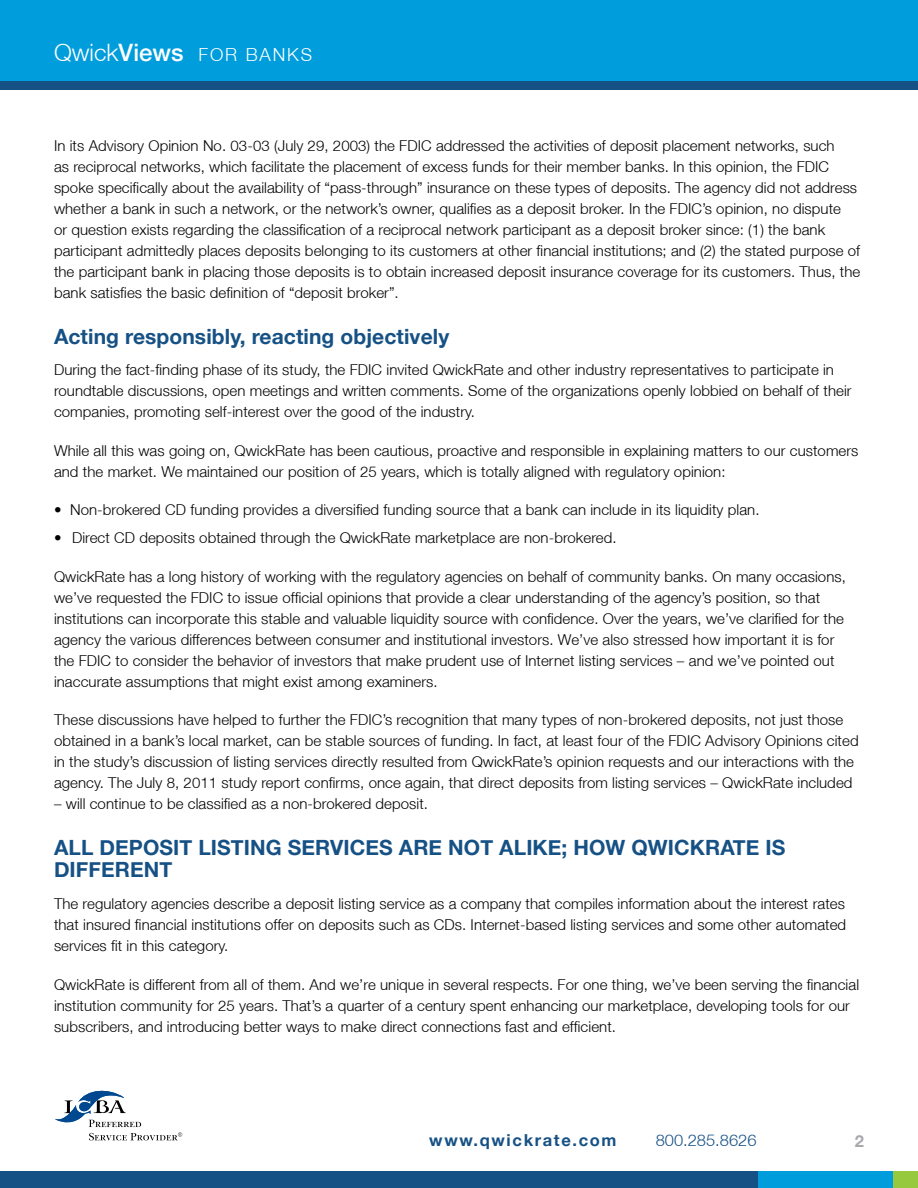
<style>
.page{position:relative;width:918px;height:1188px;background:#fff}
.page>*{position:absolute;margin:0;border:0;box-sizing:border-box;transform-origin:0 0}
.t1{font:700 21px/22.5px "Helvetica Neue";letter-spacing:.005em;color:#165185}
.t2{font:300 18px "Helvetica Neue LT";letter-spacing:.1em;color:#fff}
.t3{font:700 16.5px "Helvetica Neue";letter-spacing:.1em;color:#165185}
.t4{font:300 16.5px "Helvetica Neue LT";color:#165185}
.t5{font:700 16.5px "Helvetica Neue";color:#a7a9ac}
.t6{font:300 15px/21px "Helvetica Neue LT";letter-spacing:.005em;color:#000}
.s1{font-size:24px}
.s2{font-weight:500;font-size:24px}
</style>
<div class="page">
<svg style="left:55px;top:1091px;width:127px;height:49px"></svg>
<div style="left:757px;top:1172px;width:136px;height:16px;background:#009ddc"></div>
<div style="left:893px;top:1172px;width:25px;height:16px;background:#96c93d"></div>
<div style="left:0;top:1172px;width:757px;height:16px;background:#165185"></div>
<div style="left:0;top:0;width:918px;height:86px;background:#009ddc"></div>
<div style="left:0;top:82px;width:918px;height:8px;background:#165185"></div>
<p class="t2" style="left:54px;top:44px;width:260px"><span class="s1">Qwick</span><span class="s2">Views</span> FOR BANKS</p>
<p class="t6" style="left:54px;top:135px;width:808px">In its Advisory Opinion No. 03-03 (July 29, 2003) the FDIC addressed the activities of deposit placement networks, such<br>as reciprocal networks, which facilitate the placement of excess funds for their member banks. In this opinion, the FDIC spoke specifically about the availability of “pass-through” insurance on these types of deposits. The agency did not address whether a bank in such a network, or the network’s owner, qualifies as a deposit broker. In the FDIC’s opinion, no dispute<br>or question exists regarding the classification of a reciprocal network participant as a deposit broker since: (1) the bank participant admittedly places deposits belonging to its customers at other financial institutions; and (2) the stated purpose of the participant bank in placing those deposits is to obtain increased deposit insurance coverage for its customers. Thus, the bank satisfies the basic definition of “deposit broker”.</p>
<h1 class="t1" style="left:54px;top:325px;width:397px">Acting responsibly, reacting objectively</h1>
<p class="t6" style="left:54px;top:359px;width:799px">During the fact-finding phase of its study, the FDIC invited QwickRate and other industry representatives to participate in roundtable discussions, open meetings and written comments. Some of the organizations openly lobbied on behalf of their companies, promoting self-interest over the good of the industry.</p>
<p class="t6" style="left:54px;top:440px;width:806px">While all this was going on, QwickRate has been cautious, proactive and responsible in explaining matters to our customers and the market. We maintained our position of 25 years, which is totally aligned with regulatory opinion:</p>
<p class="t6" style="left:54px;top:499px;width:707px">• Non-brokered CD funding provides a diversified funding source that a bank can include in its liquidity plan.</p>
<p class="t6" style="left:54px;top:527px;width:564px">• Direct CD deposits obtained through the QwickRate marketplace are non-brokered.</p>
<p class="t6" style="left:54px;top:566px;width:793px">QwickRate has a long history of working with the regulatory agencies on behalf of community banks. On many occasions, we’ve requested the FDIC to issue official opinions that provide a clear understanding of the agency’s position, so that institutions can incorporate this stable and valuable liquidity source with confidence. Over the years, we’ve clarified for the agency the various differences between consumer and institutional investors. We’ve also stressed how important it is for the FDIC to consider the behavior of investors that make prudent use of Internet listing services – and we’ve pointed out inaccurate assumptions that might exist among examiners.</p>
<p class="t6" style="left:54px;top:709px;width:806px">These discussions have helped to further the FDIC’s recognition that many types of non-brokered deposits, not just those obtained in a bank’s local market, can be stable sources of funding. In fact, at least four of the FDIC Advisory Opinions cited in the study’s discussion of listing services directly resulted from QwickRate’s opinion requests and our interactions with the agency. The July 8, 2011 study report confirms, once again, that direct deposits from listing services – QwickRate included</p>
<p class="t6" style="left:54px;top:793px;width:376px">– will continue to be classified as a non-brokered deposit.</p>
<h1 class="t1" style="left:54px;top:837px;width:733px">ALL DEPOSIT LISTING SERVICES ARE NOT ALIKE; HOW QWICKRATE IS<br>DIFFERENT</h1>
<p class="t6" style="left:54px;top:893px;width:794px;text-align:justify">The regulatory agencies describe a deposit listing service as a company that compiles information about the interest rates that insured financial institutions offer on deposits such as CDs. Internet-based listing services and some other automated services fit in this category.</p>
<p class="t6" style="left:54px;top:973px;width:807px">QwickRate is different from all of them. And we’re unique in several respects. For one thing, we’ve been serving the financial institution community for 25 years. That’s a quarter of a century spent enhancing our marketplace, developing tools for our subscribers, and introducing better ways to make direct connections fast and efficient.</p>
<p class="t3" style="left:429px;top:1128px;width:189px">www.qwickrate.com</p>
<p class="t4" style="left:656px;top:1131px;width:102px">800.285.8626</p>
<p class="t5" style="left:855px;top:1128px;width:11px">2</p>
</div>
